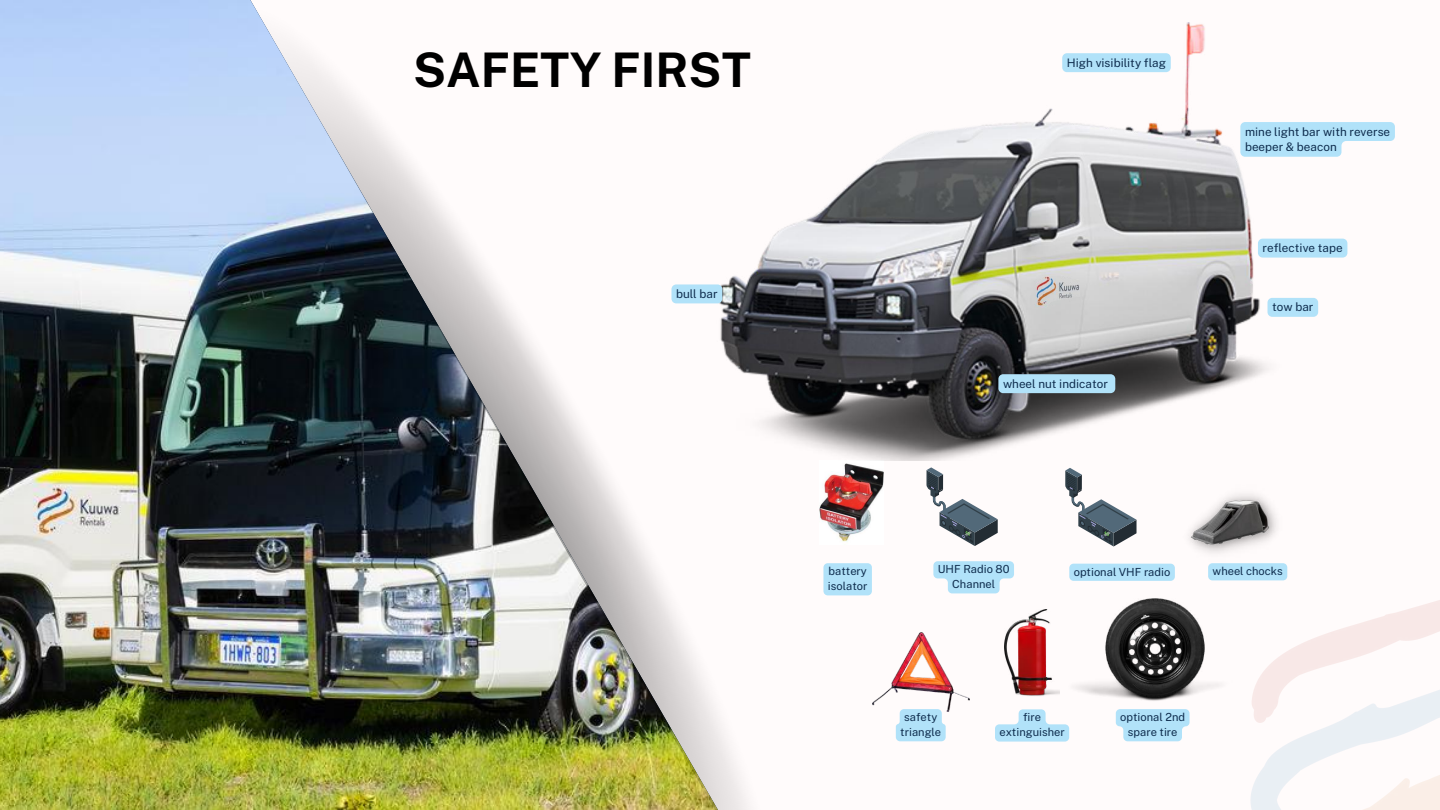
<style>
.page{position:relative;width:1440px;height:810px;background:#fffbfb}
.page>*{position:absolute;margin:0;border:0;box-sizing:border-box;transform-origin:0 0}
.t1{font:700 47.7px "Public Sans";color:#000}
.t2{font:11.7px/15.8px "Public Sans";color:#0e2c4d}
.t3{font:11.1px/15px "Public Sans";color:#0e2c4d;text-align:center}
</style>
<div class="page">
<img style="left:872px;top:633px;width:97px;height:79px">
<img style="left:1005px;top:609px;width:54px;height:87px">
<img style="left:1189px;top:494px;width:90px;height:59px">
<img style="left:1075px;top:599px;width:144px;height:102px">
<svg style="left:1065px;top:468px;width:72px;height:79px"></svg>
<svg style="left:926px;top:467px;width:72px;height:79px"></svg>
<svg style="left:995px;top:709px;width:74px;height:33px"></svg>
<svg style="left:1208px;top:563px;width:79px;height:17px"></svg>
<svg style="left:1116px;top:709px;width:74px;height:32px;background:#b9e4f9"></svg>
<svg style="left:896px;top:709px;width:50px;height:32px;background:#b7e4f9"></svg>
<div style="left:1069px;top:564px;width:106px;height:17px;background:#b1e2f9;border-radius:4px"></div>
<svg style="left:933px;top:561px;width:81px;height:32px"></svg>
<svg style="left:852px;top:563px;width:20px;height:32px"></svg>
<img style="left:852px;top:460px;width:31px;height:74px">
<img style="left:852px;top:23px;width:432px;height:437px">
<img style="left:0;top:0;width:244px;height:810px">
<img style="left:244px;top:0;width:608px;height:810px">
<div style="left:998px;top:374px;width:117px;height:19px;background:#b1e2f9"></div>
<div style="left:671px;top:284px;width:51px;height:19px;background:#b1e2f9;border-radius:5px"></div>
<svg style="left:1062px;top:53px;width:109px;height:19px;background:#b2e2f9"></svg>
<svg style="left:1240px;top:122px;width:155px;height:35px"></svg>
<div style="left:1268px;top:298px;width:50px;height:19px;background:#b1e2f9;border-radius:5px"></div>
<div style="left:1258px;top:239px;width:89px;height:19px;background:#b1e2f9"></div>
<img style="left:1031px;top:275px;width:49px;height:32px">
<h1 class="t1" style="left:413px;top:42px;width:339px">SAFETY FIRST</h1>
<p class="t2" style="left:676px;top:286px;width:43px">bull bar</p>
<p class="t2" style="left:1067px;top:55px;width:101px">High visibility flag</p>
<p class="t2" style="left:1003px;top:376px;width:106px">wheel nut indicator</p>
<p class="t2" style="left:1245px;top:124px;width:147px">mine light bar with reverse beeper &amp; beacon</p>
<p class="t2" style="left:1263px;top:240px;width:82px">reflective tape</p>
<p class="t2" style="left:1272px;top:299px;width:43px">tow bar</p>
<p class="t3" style="left:828px;top:564px;width:41px;text-align:left">battery isolator</p>
<p class="t3" style="left:938px;top:562px;width:73px">UHF Radio 80</p>
<p class="t3" style="left:1074px;top:564px;width:98px">optional VHF radio</p>
<p class="t3" style="left:952px;top:577px;width:44px">Channel</p>
<p class="t3" style="left:1213px;top:564px;width:72px">wheel chocks</p>
<p class="t3" style="left:900px;top:710px;width:42px">safety triangle</p>
<p class="t3" style="left:999px;top:710px;width:67px">fire extinguisher</p>
<p class="t3" style="left:1120px;top:710px;width:66px">optional 2nd spare tire</p>
</div>
